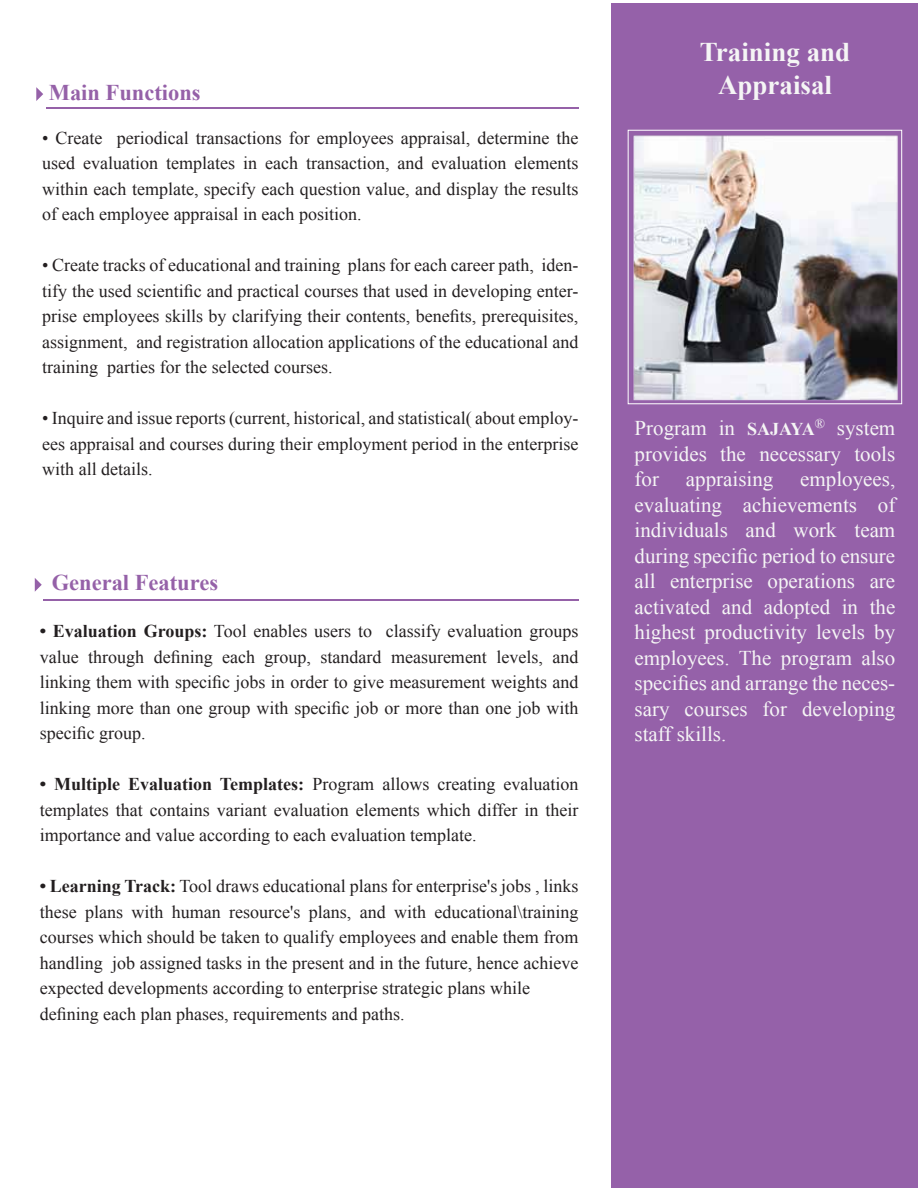
<style>
.page{position:relative;width:918px;height:1188px;background:#fff}
.page>*{position:absolute;margin:0;border:0;box-sizing:border-box;transform-origin:0 0}
.t1{font:700 27px/32.4px "Times New Roman";color:#f5f5f5;text-align:center}
.t2{font:700 22.5px "Times New Roman";color:#9561a8}
.t3{font:21px/25.5px "Times New Roman";color:#f5f5f5;text-align:justify}
.t4{font:18px/25.5px "Times New Roman";color:#231f20;text-align:justify}
.s1{font-weight:700}
.s2{font-weight:700;font-size:18px}
</style>
<div class="page">
<div style="left:612px;top:3px;width:306px;height:1185px;background:#9561a9"></div>
<svg style="left:35px;top:578px;width:7px;height:14px"></svg>
<hr style="left:43px;top:600px;width:535px;height:1px;background:#9561a8">
<hr style="left:46px;top:108px;width:532px;height:1px;background:#9561a8">
<svg style="left:36px;top:87px;width:7px;height:14px"></svg>
<img style="left:611px;top:134px;width:292px;height:267px">
<p class="t2" style="left:49px;top:76px;width:153px">Main Functions</p>
<p class="t4" style="left:42px;top:125px;width:538px">• Create periodical transactions for employees appraisal, determine the used evaluation templates in each transaction, and evaluation elements within each template, specify each question value, and display the results of each employee appraisal in each position.</p>
<p class="t4" style="left:42px;top:252px;width:538px">• Create tracks of educational and training plans for each career path, iden&shy;tify the used scientific and practical courses that used in developing enter&shy;prise employees skills by clarifying their contents, benefits, prerequisites, assignment, and registration allocation applications of the educational and training parties for the selected courses.</p>
<p class="t4" style="left:42px;top:405px;width:538px">• Inquire and issue reports (current, historical, and statistical( about employ&shy;ees appraisal and courses during their employment period in the enterprise with all details.</p>
<p class="t2" style="left:52px;top:567px;width:168px">General Features</p>
<p class="t4" style="left:40px;top:618px;width:540px"><span class="s1">• Evaluation Groups:</span> Tool enables users to classify evaluation groups value through defining each group, standard measurement levels, and linking them with specific jobs in order to give measurement weights and linking more than one group with specific job or more than one job with specific group.</p>
<p class="t4" style="left:40px;top:771px;width:540px"><span class="s1">• Multiple Evaluation Templates:</span> Program allows creating evaluation templates that contains variant evaluation elements which differ in their importance and value according to each evaluation template.</p>
<p class="t4" style="left:40px;top:873px;width:540px;text-align:left"><span class="s1">• Learning Track:</span> Tool draws educational plans for enterprise's jobs , links these plans with human resource's plans, and with educational\training courses which should be taken to qualify employees and enable them from handling job assigned tasks in the present and in the future, hence achieve expected developments according to enterprise strategic plans while defining each plan phases, requirements and paths.</p>
<h1 class="t1" style="left:700px;top:35px;width:152px">Training and<br>Appraisal</h1>
<p class="t3" style="left:635px;top:415px;width:262px">Program in <span class="s2">SAJAYA</span><sup>®</sup> system provides the necessary tools for</p>
<p class="t3" style="left:635px;top:466px;width:262px;text-indent:166px">employees, evaluating achievements of individuals and work team during specific period to ensure all enterprise operations are activated and adopted in the highest productivity levels by employees. The program also specifies and arrange the neces&shy;sary courses for developing staff skills.</p>
<p class="t3" style="left:686px;top:466px;width:89px">appraising</p>
</div>
